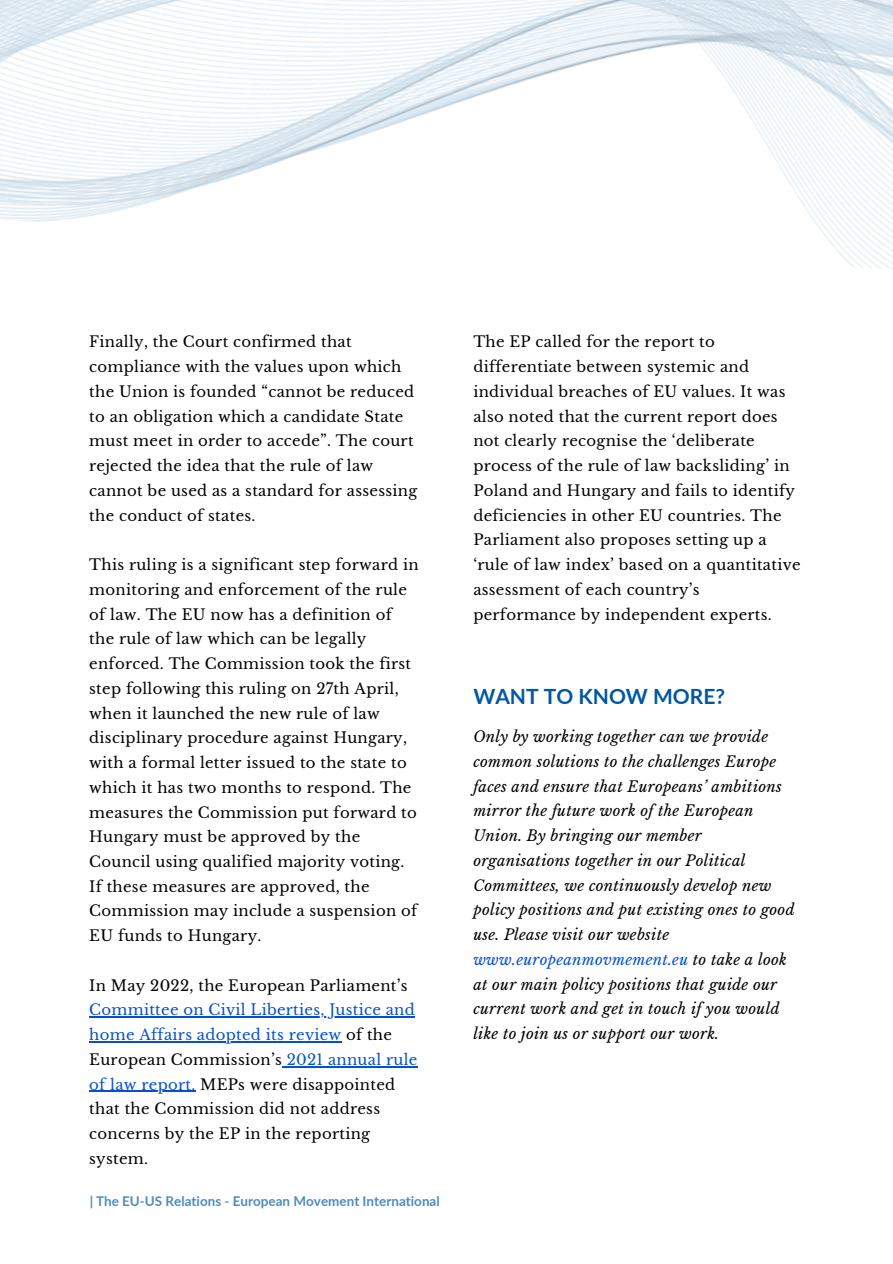
<style>
.page{position:relative;width:893px;height:1264px;background:#fff}
.page>*{position:absolute;margin:0;border:0;box-sizing:border-box;transform-origin:0 0}
.t1{font:700 21px "Lato";color:#0057a3}
.t2{font:14.85px/24.8px "Libre Baskerville";letter-spacing:.02em;color:#000}
.t3{font:italic 14.85px/24.8px "Libre Baskerville";letter-spacing:.02em;color:#000}
.t4{font:700 13.5px "Lato";color:#0057a3}
.s1{color:#0551cd}
</style>
<div class="page">
<img style="left:0;top:0;width:892px;height:269px">
<hr style="left:89px;top:1016px;width:326px;height:1px;background:#0551cd">
<hr style="left:89px;top:1041px;width:252px;height:1px;background:#0551cd">
<hr style="left:282px;top:1066px;width:135px;height:1px;background:#0551cd">
<hr style="left:89px;top:1090px;width:107px;height:1px;background:#0551cd">
<p class="t2" style="left:89px;top:330px;width:329px">Finally, the Court confirmed that compliance with the values upon which the Union is founded “cannot be reduced to an obligation which a candidate State must meet in order to accede”. The court rejected the idea that the rule of law cannot be used as a standard for assessing the conduct of states.</p>
<p class="t2" style="left:89px;top:552px;width:331px">This ruling is a significant step forward in monitoring and enforcement of the rule of law. The EU now has a definition of the rule of law which can be legally enforced. The Commission took the first step following this ruling on 27th April, when it launched the new rule of law disciplinary procedure against Hungary, with a formal letter issued to the state to which it has two months to respond. The measures the Commission put forward to Hungary must be approved by the Council using qualified majority voting.<br>If these measures are approved, the Commission may include a suspension of EU funds to Hungary.</p>
<p class="t2" style="left:89px;top:973px;width:320px">In May 2022, the European Parliament’s</p>
<p class="t2" style="left:89px;top:997px;width:329px"><span class="s1">Committee on Civil Liberties, Justice and home Affairs adopted its review</span> of the European Commission’s <span class="s1">2021 annual rule of law report.</span> MEPs were disappointed that the Commission did not address concerns by the EP in the reporting system.</p>
<p class="t4" style="left:89px;top:1192px;width:352px">| The EU-US Relations - European Movement International</p>
<p class="t2" style="left:473px;top:330px;width:329px">The EP called for the report to differentiate between systemic and individual breaches of EU values. It was also noted that the current report does not clearly recognise the ‘deliberate process of the rule of law backsliding’ in Poland and Hungary and fails to identify deficiencies in other EU countries. The Parliament also proposes setting up a ‘rule of law index’ based on a quantitative assessment of each country’s performance by independent experts.</p>
<h1 class="t1" style="left:473px;top:683px;width:253px">WANT TO KNOW MORE?</h1>
<p class="t3" style="left:473px;top:724px;width:323px">Only by working together can we provide common solutions to the challenges Europe faces and ensure that Europeans’ ambitions mirror the future work of the European Union. By bringing our member organisations together in our Political Committees, we continuously develop new policy positions and put existing ones to good use. Please visit our website <span class="s1">www.europeanmovmement.eu</span> to take a look at our main policy positions that guide our current work and get in touch if you would like to join us or support our work.</p>
</div>
